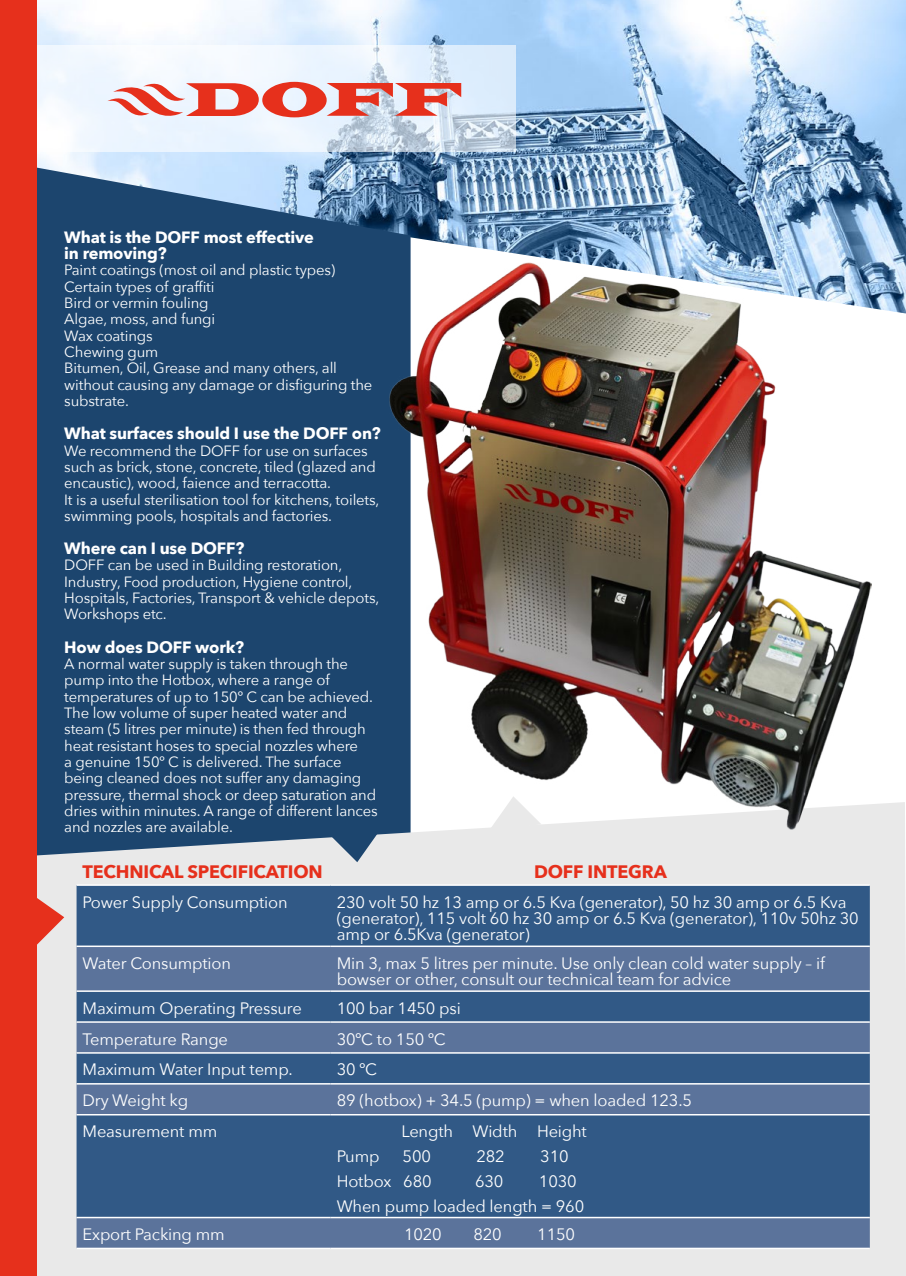
<style>
.page{position:relative;width:906px;height:1276px;background:#fff}
.page>*{position:absolute;margin:0;border:0;box-sizing:border-box;transform-origin:0 0}
.t1{font:700 18px "Avenir Next";letter-spacing:-.01em;color:#e6301c}
.t2{font:16.5px/16.4px "Avenir Next";letter-spacing:-.01em;color:#fff}
.t3{font:700 16.35px/16.4px "Avenir Next";letter-spacing:-.01em;color:#fff}
.t4{font:14.85px/16.4px "Avenir Next";letter-spacing:-.01em;color:#fff}
</style>
<div class="page">
<img style="left:37px;top:0;width:869px;height:313px">
<div style="left:37px;top:163px;width:373px;height:639px;background:#1c456e"></div>
<svg style="left:37px;top:802px;width:869px;height:474px;background:#ccd2d7"></svg>
<svg style="left:37px;top:45px;width:478px;height:107px;fill:#ecf5fe"></svg>
<svg style="left:107px;top:80px;width:354px;height:42px;background:#e5a19f"></svg>
<div style="left:0;top:0;width:37px;height:1276px;background:#e6301c"></div>
<svg style="left:329px;top:828px;width:52px;height:34px;background:#748ca3"></svg>
<img style="left:390px;top:263px;width:481px;height:567px">
<svg style="left:489px;top:796px;width:52px;height:34px"></svg>
<div style="left:77px;top:886px;width:793px;height:59px;background:#315986"></div>
<svg style="left:77px;top:947px;width:793px;height:300px;background:#456690"></svg>
<hr style="left:77px;top:884px;width:254px;height:2px;background:#fff">
<hr style="left:331px;top:884px;width:539px;height:2px;background:#fff">
<hr style="left:77px;top:945px;width:254px;height:2px;background:#fff">
<hr style="left:331px;top:945px;width:539px;height:2px;background:#fff">
<hr style="left:77px;top:990px;width:254px;height:2px;background:#fff">
<hr style="left:331px;top:990px;width:539px;height:2px;background:#fff">
<hr style="left:77px;top:1021px;width:254px;height:1px;background:#fff">
<hr style="left:331px;top:1021px;width:539px;height:1px;background:#fff">
<hr style="left:77px;top:1052px;width:254px;height:1px;background:#fff">
<hr style="left:331px;top:1052px;width:539px;height:1px;background:#fff">
<hr style="left:77px;top:1083px;width:254px;height:1px;background:#fff">
<hr style="left:331px;top:1083px;width:539px;height:1px;background:#fff">
<hr style="left:77px;top:1114px;width:254px;height:1px;background:#fff">
<hr style="left:331px;top:1114px;width:539px;height:1px;background:#fff">
<hr style="left:77px;top:1216px;width:254px;height:2px;background:#fff">
<hr style="left:331px;top:1216px;width:539px;height:2px;background:#fff">
<hr style="left:77px;top:1247px;width:254px;height:2px;background:#fff">
<hr style="left:331px;top:1247px;width:539px;height:2px;background:#fff">
<svg style="left:37px;top:893px;width:27px;height:52px"></svg>
<p class="t3" style="left:64px;top:228px;width:251px">What is the DOFF most effective in removing?</p>
<p class="t4" style="left:64px;top:261px;width:310px">Paint coatings (most oil and plastic types)<br>Certain types of graffiti<br>Bird or vermin fouling<br>Algae, moss, and fungi<br>Wax coatings<br>Chewing gum<br>Bitumen, Oil, Grease and many others, all without causing any damage or disfiguring the substrate.</p>
<p class="t3" style="left:64px;top:425px;width:318px">What surfaces should I use the DOFF on?</p>
<p class="t4" style="left:64px;top:441px;width:317px">We recommend the DOFF for use on surfaces such as brick, stone, concrete, tiled (glazed and encaustic), wood, faience and terracotta.<br>It is a useful sterilisation tool for kitchens, toilets, swimming pools, hospitals and factories.</p>
<p class="t3" style="left:64px;top:540px;width:182px">Where can I use DOFF?</p>
<p class="t4" style="left:64px;top:556px;width:316px">DOFF can be used in Building restoration, Industry, Food production, Hygiene control, Hospitals, Factories, Transport &amp; vehicle depots, Workshops etc.</p>
<p class="t3" style="left:64px;top:638px;width:181px">How does DOFF work?</p>
<p class="t4" style="left:64px;top:655px;width:315px">A normal water supply is taken through the pump into the Hotbox, where a range of temperatures of up to 150º C can be achieved.<br>The low volume of super heated water and steam (5 litres per minute) is then fed through heat resistant hoses to special nozzles where<br>a genuine 150º C is delivered. The surface being cleaned does not suffer any damaging pressure, thermal shock or deep saturation and dries within minutes. A range of different lances and nozzles are available.</p>
<p class="t1" style="left:83px;top:856px;width:242px">TECHNICAL SPECIFICATION</p>
<p class="t1" style="left:534px;top:856px;width:134px">DOFF INTEGRA</p>
<p class="t2" style="left:83px;top:893px;width:206px">Power Supply Consumption</p>
<p class="t2" style="left:337px;top:893px;width:523px">230 volt 50 hz 13 amp or 6.5 Kva (generator), 50 hz 30 amp or 6.5 Kva (generator), 115 volt 60 hz 30 amp or 6.5 Kva (generator), 110v 50hz 30 amp or 6.5Kva (generator)</p>
<p class="t2" style="left:83px;top:954px;width:150px">Water Consumption</p>
<p class="t2" style="left:337px;top:954px;width:490px">Min 3, max 5 litres per minute. Use only clean cold water supply – if bowser or other, consult our technical team for advice</p>
<p class="t2" style="left:83px;top:999px;width:221px">Maximum Operating Pressure</p>
<p class="t2" style="left:337px;top:999px;width:126px">100 bar 1450 psi</p>
<p class="t2" style="left:83px;top:1030px;width:147px">Temperature Range</p>
<p class="t2" style="left:337px;top:1030px;width:111px">30ºC to 150 ºC</p>
<p class="t2" style="left:83px;top:1060px;width:212px">Maximum Water Input temp.</p>
<p class="t2" style="left:337px;top:1060px;width:42px">30 ºC</p>
<p class="t2" style="left:83px;top:1091px;width:107px">Dry Weight kg</p>
<p class="t2" style="left:337px;top:1091px;width:357px">89 (hotbox) + 34.5 (pump) = when loaded 123.5</p>
<p class="t2" style="left:83px;top:1122px;width:136px">Measurement mm</p>
<p class="t2" style="left:401px;top:1122px;width:187px">Length Width Height</p>
<p class="t2" style="left:337px;top:1147px;width:44px">Pump</p>
<p class="t2" style="left:402px;top:1147px;width:30px">500</p>
<p class="t2" style="left:476px;top:1147px;width:30px">282</p>
<p class="t2" style="left:540px;top:1147px;width:30px">310</p>
<p class="t2" style="left:337px;top:1172px;width:96px">Hotbox 680</p>
<p class="t2" style="left:475px;top:1172px;width:30px">630</p>
<p class="t2" style="left:337px;top:1168px;width:249px;line-height:24.8px;text-indent:202px">1030<br>When pump loaded length = 960</p>
<p class="t2" style="left:83px;top:1225px;width:144px">Export Packing mm</p>
<p class="t2" style="left:404px;top:1225px;width:39px">1020</p>
<p class="t2" style="left:473px;top:1225px;width:30px">820</p>
<p class="t2" style="left:537px;top:1225px;width:39px">1150</p>
</div>
